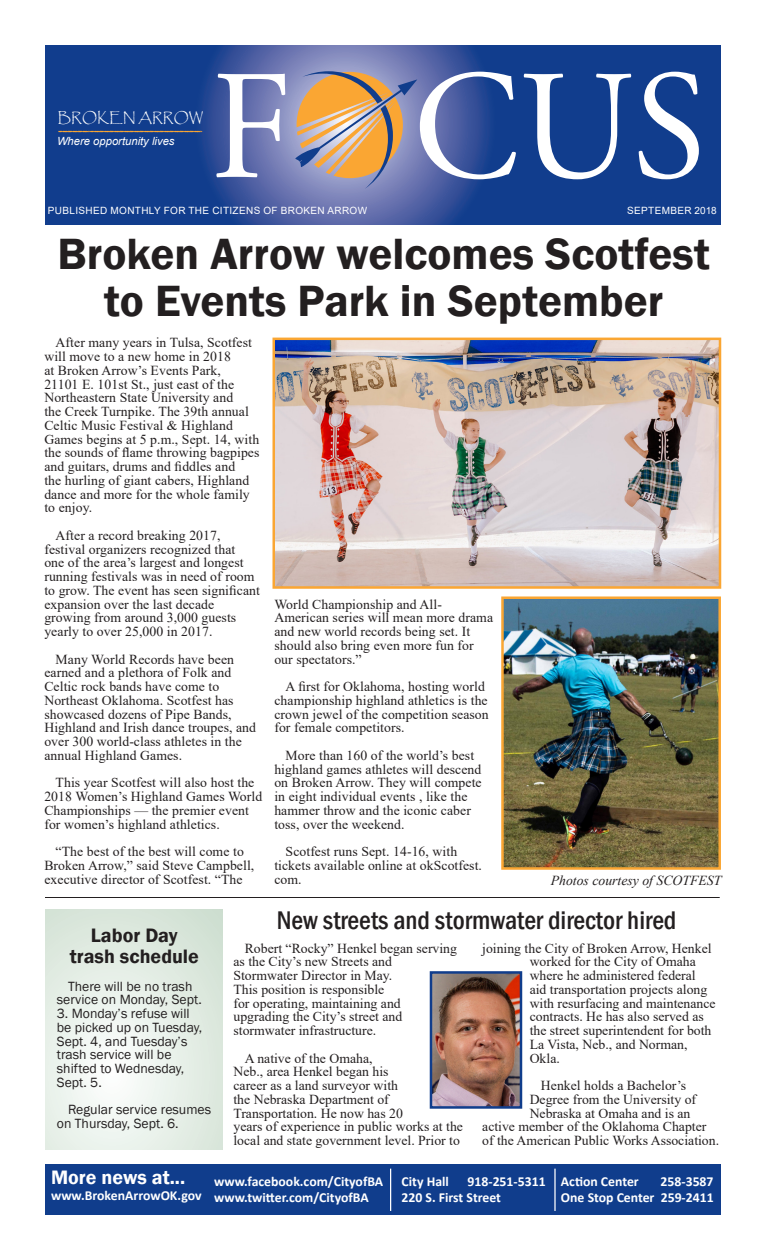
<style>
.page{position:relative;width:765px;height:1260px;background:#fff}
.page>*{position:absolute;margin:0;border:0;box-sizing:border-box;transform-origin:0 0}
.Franklin_Gothic_Head{font:600 45px "Franklin Gothic";color:#231f20}
.Franklin_Gothic_Head-2{font:500 condensed 26.25px "Franklin Gothic";color:#231f20}
.t1{font:22.5px "Papyrus";color:#faa633}
.Franklin_Gothic_Head-3{font:600 20px "Franklin Gothic";color:#231f20}
.Franklin_Gothic_Head-4{font:600 20px "Franklin Gothic";color:#fff}
.Body_Text{font:13.75px/13.8px "Times New Roman";letter-spacing:.005em;color:#231f20}
.Body_Text-2{font:13.75px/13.8px "Franklin Gothic";color:#231f20}
.Franklin_Gothic_Head-5{font:700 13.75px "Calibri";color:#fff}
.Franklin_Gothic_Head-6{font:italic 13.75px "Times New Roman";color:#231f20}
.t2{font:13.75px "Papyrus";color:#fff}
.t3{font:italic 11.25px "Arial";color:#fff}
.t4{font:10px "Arial";letter-spacing:.035em;color:#fff}
</style>
<div class="page">
<svg style="left:45px;top:45px;width:675px;height:180px;background:#234793"></svg>
<svg style="left:295px;top:71px;width:122px;height:118px"></svg>
<svg style="left:216px;top:72px;width:483px;height:107px"></svg>
<div style="left:45px;top:1164px;width:164px;height:50px;background:#103d8c"></div>
<div style="left:209px;top:1164px;width:187px;height:50px;background:#103d8c"></div>
<div style="left:396px;top:1164px;width:324px;height:50px;background:#103d8c"></div>
<hr style="left:390px;top:1169px;width:1px;height:42px;background:#fff">
<hr style="left:554px;top:1169px;width:2px;height:42px;background:#fff">
<svg style="left:45px;top:910px;width:177px;height:240px"></svg>
<img style="left:276px;top:341px;width:442px;height:245px">
<div style="left:273px;top:338px;width:448px;height:251px;border:2px solid #faa633"></div>
<hr style="left:45px;top:897px;width:675px;height:1px;background:#231f20">
<img style="left:433px;top:974px;width:86px;height:132px">
<div style="left:430px;top:971px;width:92px;height:138px;border:2px solid #103d8c"></div>
<img style="left:504px;top:599px;width:214px;height:268px">
<div style="left:501px;top:596px;width:220px;height:274px;border:2px solid #faa633"></div>
<p class="t2" style="left:58px;top:109px;width:147px">BROKEN ARROW</p>
<h3 class="t1" style="left:58px;top:106px;width:146px">___ ___________</h3>
<p class="t3" style="left:57px;top:134px;width:119px">Where opportunity lives</p>
<p class="t4" style="left:48px;top:204px;width:321px">PUBLISHED MONTHLY FOR THE CITIZENS OF BROKEN ARROW</p>
<p class="t4" style="left:627px;top:204px;width:91px">SEPTEMBER 2018</p>
<p class="Franklin_Gothic_Head" style="left:58px;top:226px;width:654px">Broken Arrow welcomes Scotfest</p>
<p class="Franklin_Gothic_Head" style="left:104px;top:273px;width:561px">to Events Park in September</p>
<p class="Body_Text" style="left:44px;top:336px;width:217px;text-indent:11px">After many years in Tulsa, Scotfest will move to a new home in 2018<br>at Broken Arrow’s Events Park,<br>21101 E. 101st St., just east of the<br>Northeastern State University and<br>the Creek Turnpike. The 39th annual<br>Celtic Music Festival &amp; Highland<br>Games begins at 5 p.m., Sept. 14, with the sounds of flame throwing bagpipes and guitars, drums and fiddles and<br>the hurling of giant cabers, Highland dance and more for the whole family to enjoy.</p>
<p class="Body_Text" style="left:44px;top:528px;width:217px;text-indent:11px">After a record breaking 2017, festival organizers recognized that<br>one of the area’s largest and longest running festivals was in need of room to grow. The event has seen significant expansion over the last decade growing from around 3,000 guests yearly to over 25,000 in 2017.</p>
<p class="Body_Text" style="left:44px;top:652px;width:213px;text-indent:11px">Many World Records have been earned and a plethora of Folk and<br>Celtic rock bands have come to<br>Northeast Oklahoma. Scotfest has showcased dozens of Pipe Bands,<br>Highland and Irish dance troupes, and over 300 world-class athletes in the annual Highland Games.</p>
<p class="Body_Text" style="left:44px;top:776px;width:219px;text-indent:11px">This year Scotfest will also host the 2018 Women’s Highland Games World Championships — the premier event for women’s highland athletics.</p>
<p class="Body_Text" style="left:44px;top:844px;width:211px;text-indent:11px">“The best of the best will come to<br>Broken Arrow,” said Steve Campbell, executive director of Scotfest. “The</p>
<p class="Body_Text" style="left:274px;top:597px;width:220px">World Championship and All-<br>American series will mean more drama and new world records being set. It should also bring even more fun for our spectators.”</p>
<p class="Body_Text" style="left:274px;top:679px;width:216px;text-indent:11px">A first for Oklahoma, hosting world championship highland athletics is the crown jewel of the competition season for female competitors.</p>
<p class="Body_Text" style="left:274px;top:748px;width:209px;text-indent:11px">More than 160 of the world’s best highland games athletes will descend on Broken Arrow. They will compete in eight individual events , like the hammer throw and the iconic caber toss, over the weekend.</p>
<p class="Body_Text" style="left:274px;top:844px;width:209px;text-indent:11px">Scotfest runs Sept. 14-16, with tickets available online at okScotfest. com.</p>
<p class="Franklin_Gothic_Head-6" style="left:551px;top:871px;width:172px">Photos courtesy of SCOTFEST</p>
<p class="Franklin_Gothic_Head-3" style="left:91px;top:923px;width:88px">Labor Day</p>
<p class="Franklin_Gothic_Head-3" style="left:70px;top:944px;width:131px">trash schedule</p>
<p class="Body_Text-2" style="left:57px;top:979px;width:146px;text-align:center">There will be no trash service on Monday, Sept.</p>
<p class="Body_Text-2" style="left:57px;top:1007px;width:147px">3. Monday’s refuse will be picked up on Tuesday,<br>Sept. 4, and Tuesday’s trash service will be shifted to Wednesday,<br>Sept. 5.</p>
<p class="Body_Text-2" style="left:57px;top:1103px;width:156px;text-indent:11px">Regular service resumes on Thursday, Sept. 6.</p>
<p class="Franklin_Gothic_Head-2" style="left:277px;top:903px;width:401px">New streets and stormwater director hired</p>
<p class="Body_Text" style="left:234px;top:941px;width:225px;text-indent:11px">Robert “Rocky” Henkel began serving as the City’s new Streets and<br>Stormwater Director in May.<br>This position is responsible<br>for operating, maintaining and upgrading the City’s street and stormwater infrastructure.</p>
<p class="Body_Text" style="left:234px;top:1051px;width:231px;text-indent:11px">A native of the Omaha,<br>Neb., area Henkel began his<br>career as a land surveyor with<br>the Nebraska Department of<br>Transportation. He now has 20<br>years of experience in public works at the local and state government level. Prior to</p>
<p class="Body_Text" style="left:530px;top:941px;width:187px;text-indent:-47px">joining the City of Broken Arrow, Henkel worked for the City of Omaha where he administered federal aid transportation projects along with resurfacing and maintenance contracts. He has also served as the street superintendent for both<br>La Vista, Neb., and Norman,<br>Okla.</p>
<p class="Body_Text" style="left:541px;top:1078px;width:147px">Henkel holds a Bachelor’s</p>
<p class="Body_Text" style="left:530px;top:1092px;width:168px">Degree from the University of</p>
<p class="Body_Text" style="left:530px;top:1106px;width:162px">Nebraska at Omaha and is an</p>
<p class="Body_Text" style="left:482px;top:1119px;width:226px">active member of the Oklahoma Chapter</p>
<p class="Body_Text" style="left:482px;top:1133px;width:238px">of the American Public Works Association.</p>
<p class="Franklin_Gothic_Head-4" style="left:51px;top:1165px;width:136px">More news at...</p>
<p class="Franklin_Gothic_Head-5" style="left:51px;top:1186px;width:152px">www.BrokenArrowOK.gov</p>
<p class="Franklin_Gothic_Head-5" style="left:214px;top:1171px;width:171px">www.facebook.com/CityofBA</p>
<p class="Franklin_Gothic_Head-5" style="left:214px;top:1188px;width:156px">www.twitter.com/CityofBA</p>
<p class="Franklin_Gothic_Head-5" style="left:402px;top:1171px;width:49px">City Hall</p>
<p class="Franklin_Gothic_Head-5" style="left:468px;top:1171px;width:80px">918-251-5311</p>
<p class="Franklin_Gothic_Head-5" style="left:402px;top:1188px;width:101px">220 S. First Street</p>
<p class="Franklin_Gothic_Head-5" style="left:561px;top:1171px;width:79px">Action Center</p>
<p class="Franklin_Gothic_Head-5" style="left:661px;top:1171px;width:55px">258-3587</p>
<p class="Franklin_Gothic_Head-5" style="left:561px;top:1188px;width:154px">One Stop Center 259-2411</p>
</div>
